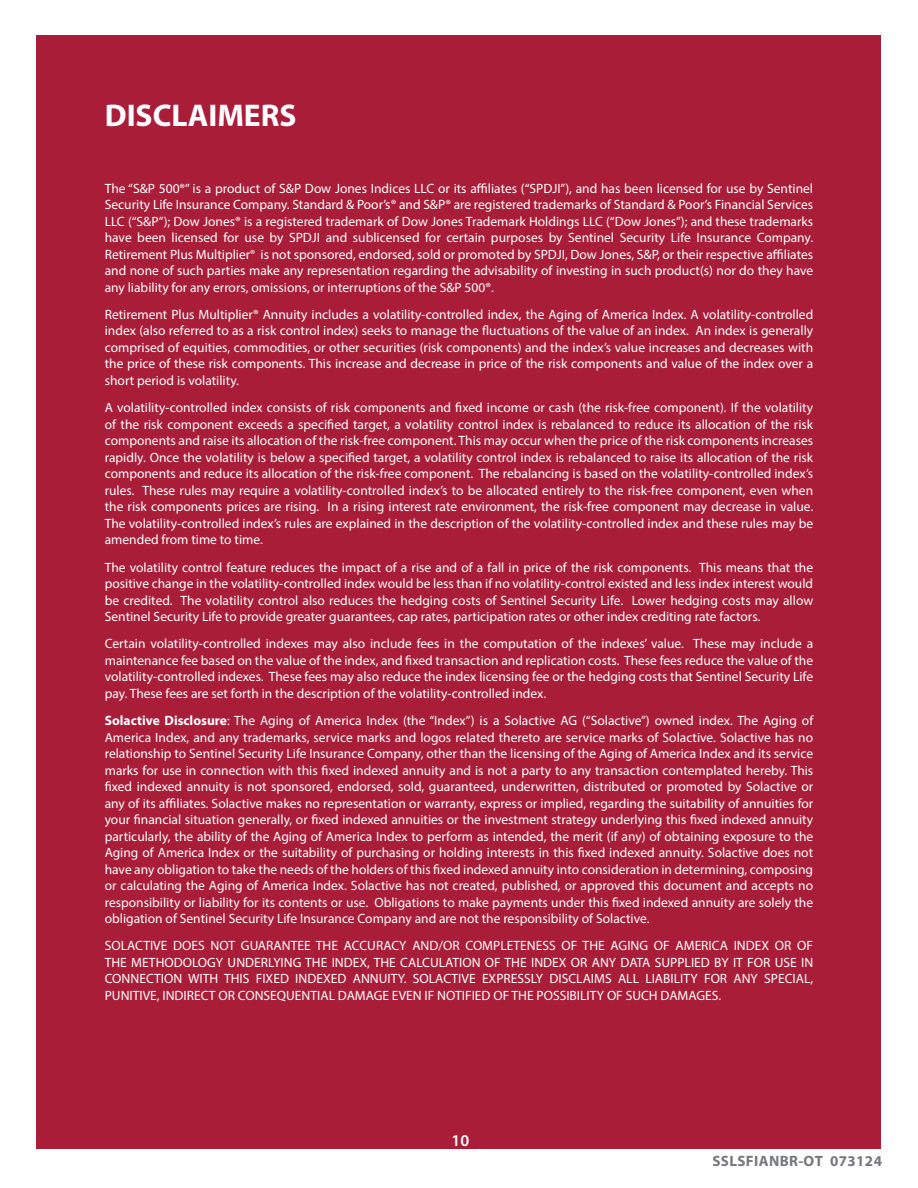
<style>
.page{position:relative;width:918px;height:1188px;background:#fff}
.page>*{position:absolute;margin:0;border:0;box-sizing:border-box;transform-origin:0 0}
.t1{font:700 31.5px "Myriad Pro";color:#fff}
.t2{font:600 16.5px "Myriad Pro";color:#fff}
.t3{font:700 15px "Myriad Pro";letter-spacing:.025em;color:#76787b}
.t4{font:13.5px/16.5px "Myriad Pro";color:#fff;text-align:justify}
.s1{font-stretch:condensed}
.s2{font-weight:700}
</style>
<div class="page">
<div style="left:37px;top:36px;width:844px;height:1113px;background:#a91d38"></div>
<p class="t1" style="left:105px;top:95px;width:193px">DISCLAIMERS</p>
<p class="t4" style="left:105px;top:180px;width:710px">The “S&amp;P 500®” is a product of S&amp;P Dow Jones Indices LLC or its affiliates (“SPDJI”), and has been licensed for use by Sentinel Security Life Insurance Company. Standard &amp; Poor’s® and S&amp;P® are registered trademarks of Standard &amp; Poor’s Financial Services LLC (“S&amp;P”); Dow Jones® is a registered trademark of Dow Jones Trademark Holdings LLC (“Dow Jones”); and these trademarks have been licensed for use by SPDJI and sublicensed for certain purposes by Sentinel Security Life Insurance Company.<br>Retirement Plus Multiplier<span class="s1">®</span> is not sponsored, endorsed, sold or promoted by SPDJI, Dow Jones, S&amp;P, or their respective affiliates and none of such parties make any representation regarding the advisability of investing in such product(s) nor do they have any liability for any errors, omissions, or interruptions of the S&amp;P 500®.</p>
<p class="t4" style="left:105px;top:306px;width:710px">Retirement Plus Multiplier® Annuity includes a volatility-controlled index, the Aging of America Index. A volatility-controlled index (also referred to as a risk control index) seeks to manage the fluctuations of the value of an index. An index is generally comprised of equities, commodities, or other securities (risk components) and the index’s value increases and decreases with the price of these risk components. This increase and decrease in price of the risk components and value of the index over a short period is volatility.</p>
<p class="t4" style="left:105px;top:399px;width:710px">A volatility-controlled index consists of risk components and fixed income or cash (the risk-free component). If the volatility of the risk component exceeds a specified target, a volatility control index is rebalanced to reduce its allocation of the risk components and raise its allocation of the risk-free component. This may occur when the price of the risk components increases rapidly. Once the volatility is below a specified target, a volatility control index is rebalanced to raise its allocation of the risk components and reduce its allocation of the risk-free component. The rebalancing is based on the volatility-controlled index’s rules. These rules may require a volatility-controlled index’s to be allocated entirely to the risk-free component, even when the risk components prices are rising. In a rising interest rate environment, the risk-free component may decrease in value.<br>The volatility-controlled index’s rules are explained in the description of the volatility-controlled index and these rules may be amended from time to time.</p>
<p class="t4" style="left:105px;top:559px;width:710px">The volatility control feature reduces the impact of a rise and of a fall in price of the risk components. This means that the positive change in the volatility-controlled index would be less than if no volatility-control existed and less index interest would be credited. The volatility control also reduces the hedging costs of Sentinel Security Life. Lower hedging costs may allow Sentinel Security Life to provide greater guarantees, cap rates, participation rates or other index crediting rate factors.</p>
<p class="t4" style="left:105px;top:635px;width:710px">Certain volatility-controlled indexes may also include fees in the computation of the indexes’ value. These may include a maintenance fee based on the value of the index, and fixed transaction and replication costs. These fees reduce the value of the volatility-controlled indexes. These fees may also reduce the index licensing fee or the hedging costs that Sentinel Security Life pay. These fees are set forth in the description of the volatility-controlled index.</p>
<p class="t4" style="left:105px;top:712px;width:710px"><span class="s2">Solactive Disclosure</span>: The Aging of America Index (the “Index”) is a Solactive AG (“Solactive”) owned index. The Aging of America Index, and any trademarks, service marks and logos related thereto are service marks of Solactive. Solactive has no relationship to Sentinel Security Life Insurance Company, other than the licensing of the Aging of America Index and its service marks for use in connection with this fixed indexed annuity and is not a party to any transaction contemplated hereby. This fixed indexed annuity is not sponsored, endorsed, sold, guaranteed, underwritten, distributed or promoted by Solactive or any of its affiliates. Solactive makes no representation or warranty, express or implied, regarding the suitability of annuities for your financial situation generally, or fixed indexed annuities or the investment strategy underlying this fixed indexed annuity particularly, the ability of the Aging of America Index to perform as intended, the merit (if any) of obtaining exposure to the Aging of America Index or the suitability of purchasing or holding interests in this fixed indexed annuity. Solactive does not have any obligation to take the needs of the holders of this fixed indexed annuity into consideration in determining, composing or calculating the Aging of America Index. Solactive has not created, published, or approved this document and accepts no responsibility or liability for its contents or use. Obligations to make payments under this fixed indexed annuity are solely the obligation of Sentinel Security Life Insurance Company and are not the responsibility of Solactive.</p>
<p class="t4" style="left:105px;top:937px;width:710px">SOLACTIVE DOES NOT GUARANTEE THE ACCURACY AND/OR COMPLETENESS OF THE AGING OF AMERICA INDEX OR OF THE METHODOLOGY UNDERLYING THE INDEX, THE CALCULATION OF THE INDEX OR ANY DATA SUPPLIED BY IT FOR USE IN CONNECTION WITH THIS FIXED INDEXED ANNUITY. SOLACTIVE EXPRESSLY DISCLAIMS ALL LIABILITY FOR ANY SPECIAL, PUNITIVE, INDIRECT OR CONSEQUENTIAL DAMAGE EVEN IF NOTIFIED OF THE POSSIBILITY OF SUCH DAMAGES.</p>
<p class="t2" style="left:452px;top:1130px;width:19px">10</p>
<p class="t3" style="left:712px;top:1151px;width:171px">SSLSFIANBR-OT 073124</p>
</div>
